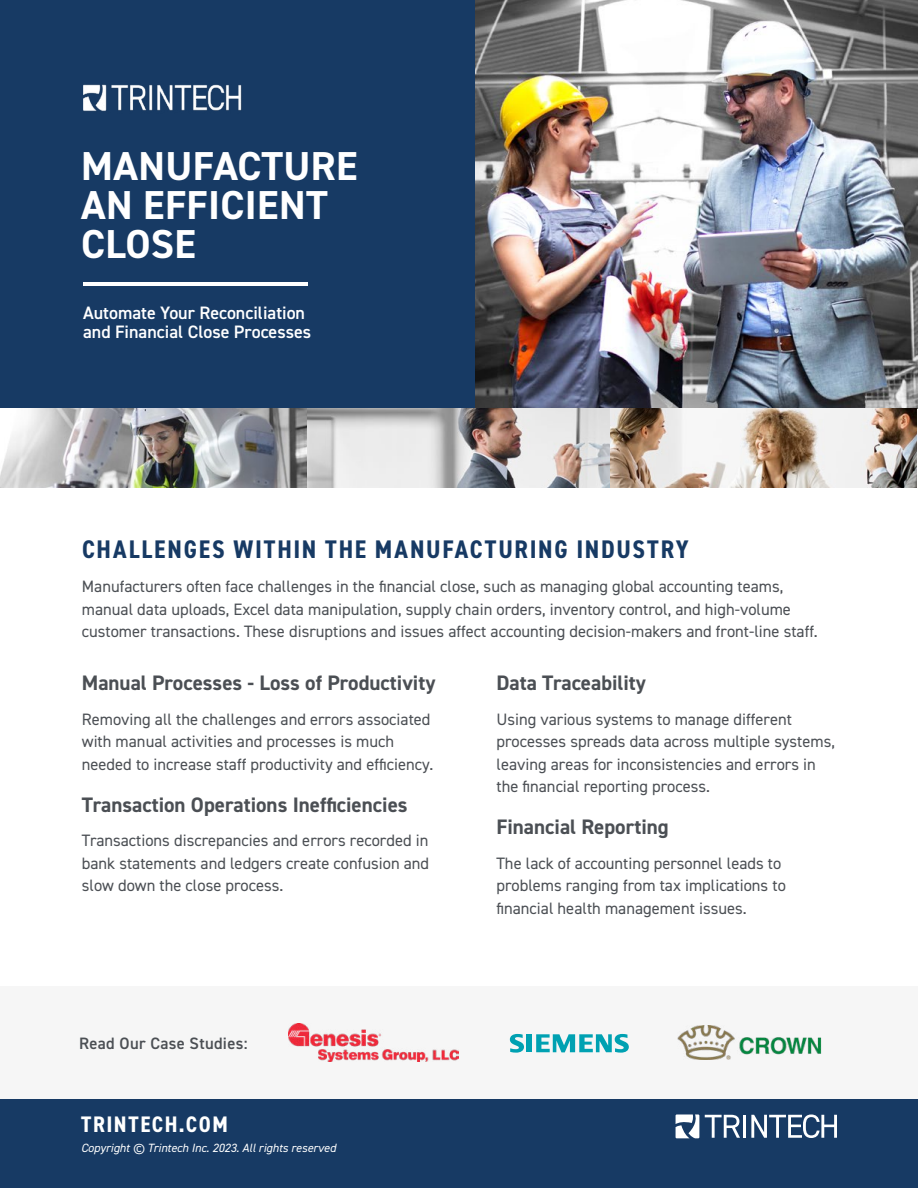
<style>
.page{position:relative;width:918px;height:1188px;background:#fff}
.page>*{position:absolute;margin:0;border:0;box-sizing:border-box;transform-origin:0 0}
.t1{font:700 40.5px/39px "DIN2014";letter-spacing:.01em;color:#fff}
.t2{font:700 condensed 25.5px "DIN2014";letter-spacing:.065em;color:#173a64}
.t3{font:700 condensed 22.5px "DIN2014";letter-spacing:.07em;color:#fff}
.t4{font:700 21px "DIN2014";color:#4b4f54}
.t5{font:600 18px/19.5px "DIN2014";color:#fff}
.t6{font:16.5px/22.5px "DIN2014";color:#4b4f54}
.t7{font:600 16.5px "DIN2014";letter-spacing:.02em;color:#4b4f54}
.t8{font:italic 12px "DIN2014";color:#fff}
</style>
<div class="page">
<div style="left:0;top:1099px;width:918px;height:89px;background:#173a64"></div>
<svg style="left:705px;top:1115px;width:35px;height:23px"></svg>
<hr style="left:743px;top:1115px;width:3px;height:23px;background:#fff">
<svg style="left:751px;top:1115px;width:86px;height:23px"></svg>
<svg style="left:676px;top:1115px;width:23px;height:23px"></svg>
<img style="left:474px;top:1px;width:443px;height:408px">
<div style="left:0;top:0;width:474px;height:409px;background:#173a64"></div>
<hr style="left:83px;top:282px;width:225px;height:4px;background:#fff">
<img style="left:83px;top:84px;width:159px;height:27px">
<div style="left:0;top:987px;width:918px;height:112px;background:#f6f6f6"></div>
<img style="left:289px;top:1024px;width:170px;height:38px">
<img style="left:678px;top:1026px;width:144px;height:34px">
<img style="left:610px;top:409px;width:307px;height:79px">
<svg style="left:307px;top:409px;width:303px;height:79px;background:#c7c3c2"></svg>
<img style="left:0;top:409px;width:307px;height:79px">
<svg style="left:510px;top:1034px;width:14px;height:19px"></svg>
<div style="left:527px;top:1034px;width:5px;height:18px;background:#00a1b2"></div>
<svg style="left:536px;top:1034px;width:93px;height:19px"></svg>
<h1 class="t1" style="left:81px;top:146px;width:278px">MANUFACTURE<br>AN EFFICIENT<br>CLOSE</h1>
<p class="t5" style="left:83px;top:302px;width:230px">Automate Your Reconciliation and Financial Close Processes</p>
<h2 class="t2" style="left:82px;top:532px;width:608px">CHALLENGES WITHIN THE MANUFACTURING INDUSTRY</h2>
<p class="t6" style="left:82px;top:575px;width:737px">Manufacturers often face challenges in the financial close, such as managing global accounting teams, manual data uploads, Excel data manipulation, supply chain orders, inventory control, and high-volume customer transactions. These disruptions and issues affect accounting decision-makers and front-line staff.</p>
<p class="t4" style="left:82px;top:669px;width:355px">Manual Processes - Loss of Productivity</p>
<p class="t6" style="left:82px;top:707px;width:353px">Removing all the challenges and errors associated with manual activities and processes is much needed to increase staff productivity and efficiency.</p>
<p class="t4" style="left:82px;top:790px;width:327px">Transaction Operations Inefficiencies</p>
<p class="t6" style="left:82px;top:829px;width:349px;text-align:justify">Transactions discrepancies and errors recorded in bank statements and ledgers create confusion and slow down the close process.</p>
<p class="t7" style="left:79px;top:1033px;width:170px">Read Our Case Studies:</p>
<h3 class="t3" style="left:81px;top:1109px;width:148px">TRINTECH.COM</h3>
<p class="t8" style="left:81px;top:1141px;width:257px">Copyright © Trintech Inc. 2023. All rights reserved</p>
<p class="t4" style="left:496px;top:669px;width:151px">Data Traceability</p>
<p class="t6" style="left:496px;top:707px;width:340px">Using various systems to manage different processes spreads data across multiple systems, leaving areas for inconsistencies and errors in the financial reporting process.</p>
<p class="t4" style="left:496px;top:813px;width:174px">Financial Reporting</p>
<p class="t6" style="left:496px;top:851px;width:291px">The lack of accounting personnel leads to problems ranging from tax implications to financial health management issues.</p>
</div>
